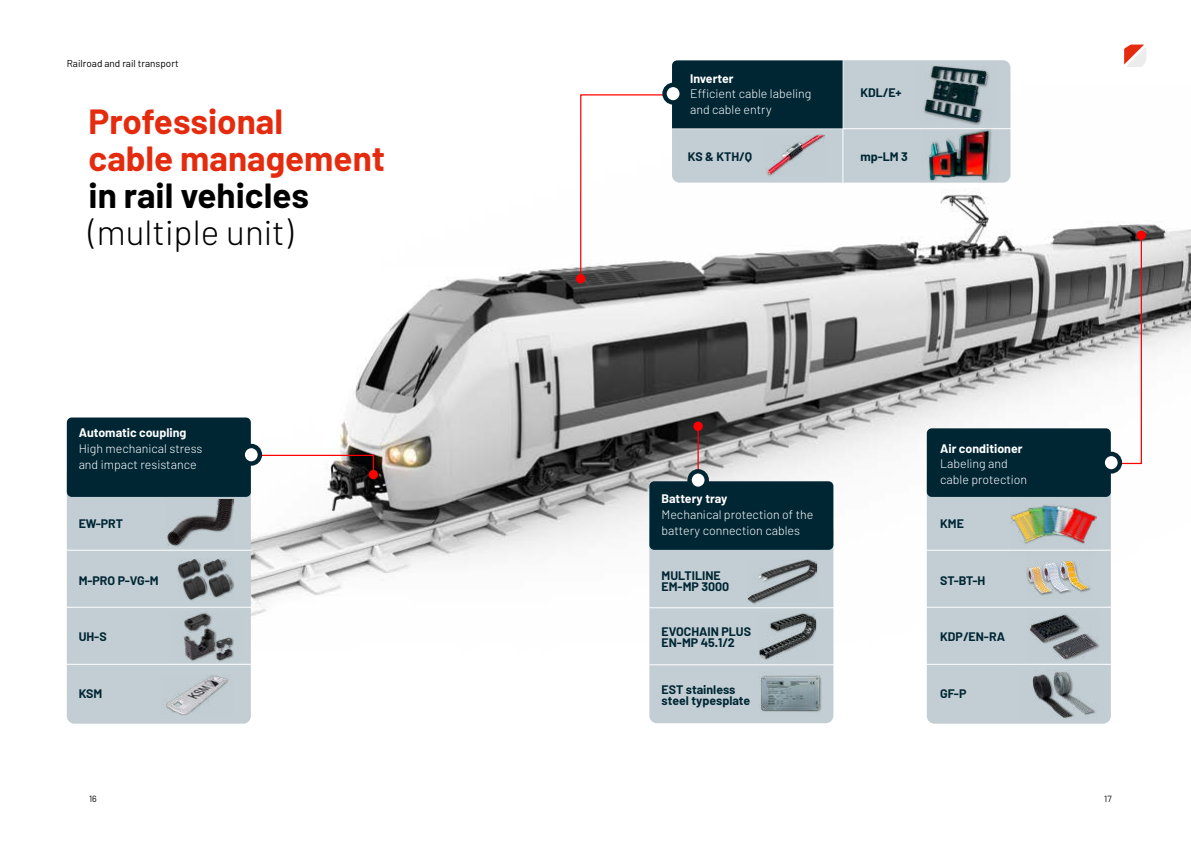
<style>
.page{position:relative;width:1191px;height:842px;background:#fff}
.page>*{position:absolute;margin:0;border:0;box-sizing:border-box;transform-origin:0 0}
.t1{font:700 35px/37px "Barlow";color:#e52b0e}
.t2{font:700 35px "Barlow";color:#000}
.t3{font:300 35px "Barlow";color:#000}
.t4{font:300 12.4px/15.9px "Barlow";color:#fff}
.t5{font:700 12.4px/11.5px "Barlow";color:#002634}
.t6{font:700 12.4px "Barlow";color:#fff}
.t7{font:10px "Barlow";color:#000}
.t8{font:9px "Barlow";color:#000}
</style>
<div class="page">
<img style="left:251px;top:85px;width:940px;height:567px">
<svg style="left:1124px;top:45px;width:22px;height:22px"></svg>
<div style="left:693px;top:422px;width:10px;height:9px;background:#f00;border-radius:50%"></div>
<hr style="left:697px;top:426px;width:2px;height:143px;background:#f00">
<div style="left:1136px;top:231px;width:10px;height:9px;background:#f00;border-radius:50%"></div>
<svg style="left:1109px;top:234px;width:33px;height:231px"></svg>
<div style="left:576px;top:274px;width:9px;height:9px;background:#f00;border-radius:50%"></div>
<div style="left:649px;top:523px;width:184px;height:200px;background:#c2ced3;border-radius:8px"></div>
<hr style="left:649px;top:607px;width:185px;height:1px;background:#fff">
<hr style="left:649px;top:664px;width:185px;height:1px;background:#fff">
<div style="left:649px;top:481px;width:184px;height:69px;background:#002634;border-radius:5px"></div>
<svg style="left:689px;top:471px;width:17px;height:18px"></svg>
<div style="left:687px;top:469px;width:22px;height:22px;border:4px solid #002634;border-radius:50%"></div>
<div style="left:747px;top:558px;width:71px;height:46px;background:#000;opacity:.42"></div>
<img style="left:747px;top:559px;width:69px;height:44px">
<div style="left:758px;top:612px;width:59px;height:48px;background:#000;opacity:.42"></div>
<img style="left:759px;top:613px;width:56px;height:46px">
<img style="left:759px;top:672px;width:62px;height:40px">
<div style="left:926px;top:466px;width:184px;height:258px;background:#c2ced3;border-radius:8px"></div>
<hr style="left:926px;top:550px;width:185px;height:1px;background:#fff">
<hr style="left:926px;top:607px;width:185px;height:1px;background:#fff">
<hr style="left:926px;top:664px;width:185px;height:1px;background:#fff">
<div style="left:926px;top:428px;width:184px;height:69px;background:#002634;border-radius:5px"></div>
<img style="left:1010px;top:496px;width:86px;height:55px">
<img style="left:1026px;top:560px;width:65px;height:36px">
<img style="left:1030px;top:612px;width:68px;height:49px">
<img style="left:1032px;top:670px;width:65px;height:49px">
<svg style="left:1102px;top:454px;width:17px;height:17px"></svg>
<div style="left:1100px;top:452px;width:22px;height:22px;border:4px solid #002634;border-radius:50%"></div>
<div style="left:369px;top:470px;width:9px;height:9px;background:#f00;border-radius:50%"></div>
<hr style="left:231px;top:455px;width:143px;height:1px;background:#f00">
<svg style="left:373px;top:456px;width:1px;height:14px"></svg>
<div style="left:67px;top:466px;width:184px;height:258px;background:#c2ced3;border-radius:8px"></div>
<hr style="left:67px;top:550px;width:184px;height:1px;background:#fff">
<hr style="left:67px;top:607px;width:184px;height:1px;background:#fff">
<hr style="left:67px;top:664px;width:184px;height:1px;background:#fff">
<div style="left:167px;top:498px;width:67px;height:48px;background:#000;opacity:.42"></div>
<img style="left:167px;top:499px;width:66px;height:47px">
<img style="left:177px;top:559px;width:57px;height:40px">
<img style="left:166px;top:675px;width:63px;height:40px">
<img style="left:184px;top:612px;width:50px;height:49px">
<div style="left:67px;top:417px;width:184px;height:80px;background:#002634;border-radius:5px"></div>
<svg style="left:243px;top:446px;width:17px;height:17px"></svg>
<div style="left:240px;top:444px;width:22px;height:22px;border:4px solid #002634;border-radius:50%"></div>
<div style="left:672px;top:60px;width:338px;height:123px;background:#c2ced3;border-radius:8px"></div>
<hr style="left:672px;top:128px;width:376px;height:1px;background:#fff">
<hr style="left:842px;top:61px;width:1px;height:122px;background:#fff">
<svg style="left:579px;top:60px;width:263px;height:219px"></svg>
<img style="left:922px;top:128px;width:75px;height:53px">
<svg style="left:664px;top:85px;width:17px;height:17px"></svg>
<div style="left:662px;top:83px;width:22px;height:22px;border:4px solid #002634;border-radius:50%"></div>
<img style="left:765px;top:135px;width:59px;height:42px">
<div style="left:923px;top:64px;width:66px;height:61px;background:#000;opacity:.42"></div>
<img style="left:923px;top:66px;width:66px;height:57px">
<p class="t7" style="left:67px;top:57px;width:113px">Railroad and rail transport</p>
<h1 class="t1" style="left:89px;top:103px;width:298px">Professional<br>cable management</h1>
<h1 class="t2" style="left:89px;top:173px;width:222px">in rail vehicles</h1>
<h1 class="t3" style="left:89px;top:210px;width:206px">(multiple unit)</h1>
<p class="t6" style="left:79px;top:425px;width:109px">Automatic coupling</p>
<p class="t4" style="left:79px;top:440px;width:125px">High mechanical stress and impact resistance</p>
<p class="t5" style="left:79px;top:518px;width:46px">EW-PRT</p>
<p class="t5" style="left:79px;top:575px;width:81px">M-PRO P-VG-M</p>
<p class="t5" style="left:79px;top:630px;width:30px">UH-S</p>
<p class="t5" style="left:79px;top:688px;width:25px">KSM</p>
<p class="t6" style="left:690px;top:70px;width:45px">Inverter</p>
<p class="t4" style="left:690px;top:86px;width:123px">Efficient cable labeling and cable entry</p>
<p class="t5" style="left:688px;top:151px;width:66px">KS &amp; KTH/Q</p>
<p class="t5" style="left:860px;top:151px;width:49px">mp-LM 3</p>
<p class="t5" style="left:860px;top:87px;width:43px">KDL/E+</p>
<p class="t6" style="left:940px;top:440px;width:84px">Air conditioner</p>
<p class="t4" style="left:940px;top:456px;width:89px">Labeling and cable protection</p>
<p class="t6" style="left:661px;top:491px;width:67px">Battery tray</p>
<p class="t4" style="left:661px;top:506px;width:153px">Mechanical protection of the battery connection cables</p>
<p class="t5" style="left:940px;top:518px;width:25px">KME</p>
<p class="t5" style="left:940px;top:575px;width:47px">ST-BT-H</p>
<p class="t5" style="left:661px;top:570px;width:69px">MULTILINE<br>EM-MP 3000</p>
<p class="t5" style="left:661px;top:625px;width:91px">EVOCHAIN PLUS<br>EN-MP 45.1/2</p>
<p class="t5" style="left:661px;top:684px;width:90px">EST stainless steel typesplate</p>
<p class="t5" style="left:940px;top:630px;width:66px">KDP/EN-RA</p>
<p class="t5" style="left:940px;top:688px;width:28px">GF-P</p>
<p class="t8" style="left:89px;top:793px;width:9px">16</p>
<p class="t8" style="left:1104px;top:793px;width:9px">17</p>
</div>
